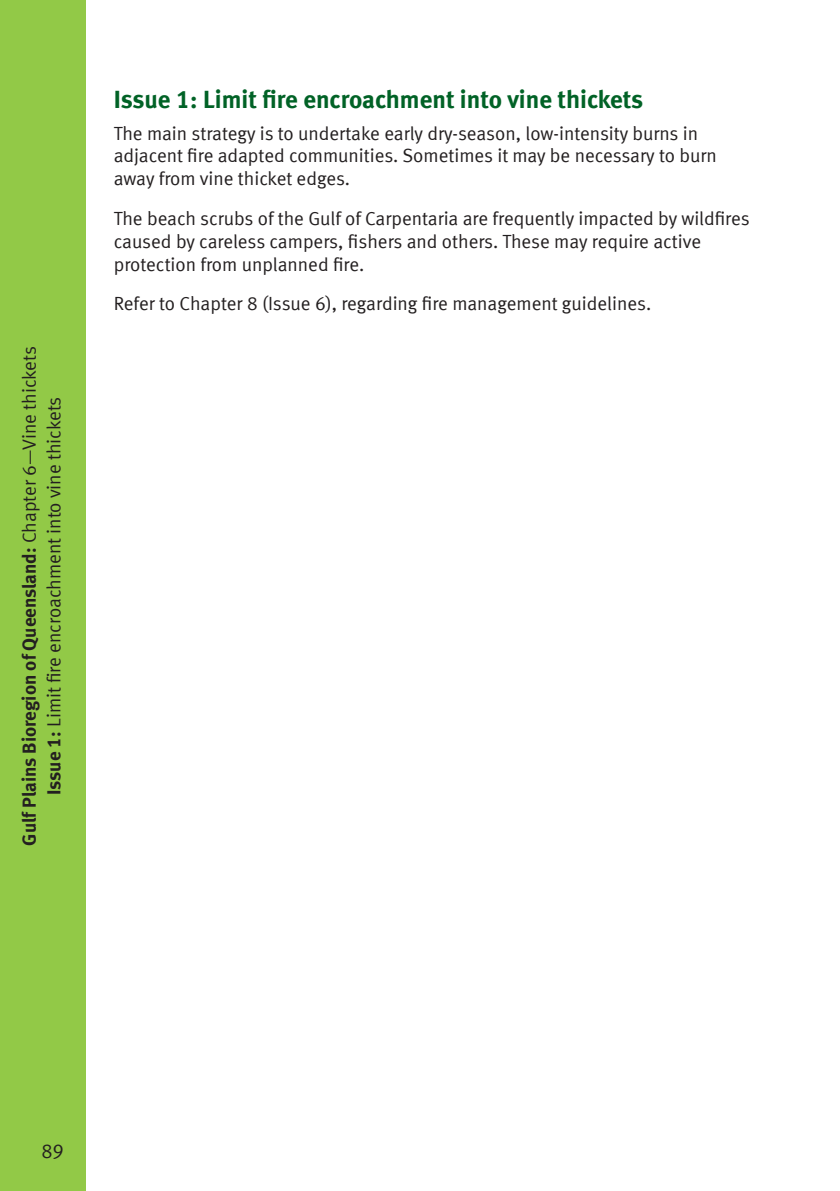
<style>
.page{position:relative;width:840px;height:1191px;background:#fff}
.page>*{position:absolute;margin:0;border:0;box-sizing:border-box;transform-origin:0 0}
.Subheading_1{font:25px "Meta Bold LF";color:#016226}
.Glossary_text{font:20px "Meta Normal LF";color:#231f20}
.Body_text{font:19px/22.8px "Meta Normal LF";color:#231f20}
.t1{font:19px "Meta Bold LF";color:#231f20}
.s1{font-family:"Meta Normal LF"}
.s2{font-family:"Meta Bold LF"}
</style>
<div class="page">
<div style="left:0;top:0;width:85px;height:1190px;background:#92c947"></div>
<p class="t1" style="left:18px;top:845px;width:500px;rotate:-90deg">Gulf Plains Bioregion of Queensland: <span class="s1">Chapter 6—Vine thickets</span></p>
<p class="Body_text" style="left:42px;top:795px;width:400px;rotate:-90deg"><span class="s2">Issue 1:</span> Limit fire encroachment into vine thickets</p>
<p class="Subheading_1" style="left:114px;top:85px;width:531px">Issue 1: Limit fire encroachment into vine thickets</p>
<p class="Body_text" style="left:114px;top:121px;width:604px">The main strategy is to undertake early dry-season, low-intensity burns in adjacent fire adapted communities. Sometimes it may be necessary to burn away from vine thicket edges.</p>
<p class="Body_text" style="left:114px;top:207px;width:637px">The beach scrubs of the Gulf of Carpentaria are frequently impacted by wildfires caused by careless campers, fishers and others. These may require active protection from unplanned fire.</p>
<p class="Body_text" style="left:114px;top:292px;width:539px">Refer to Chapter 8 (Issue 6), regarding fire management guidelines.</p>
<p class="Glossary_text" style="left:41px;top:1139px;width:24px">89</p>
</div>
